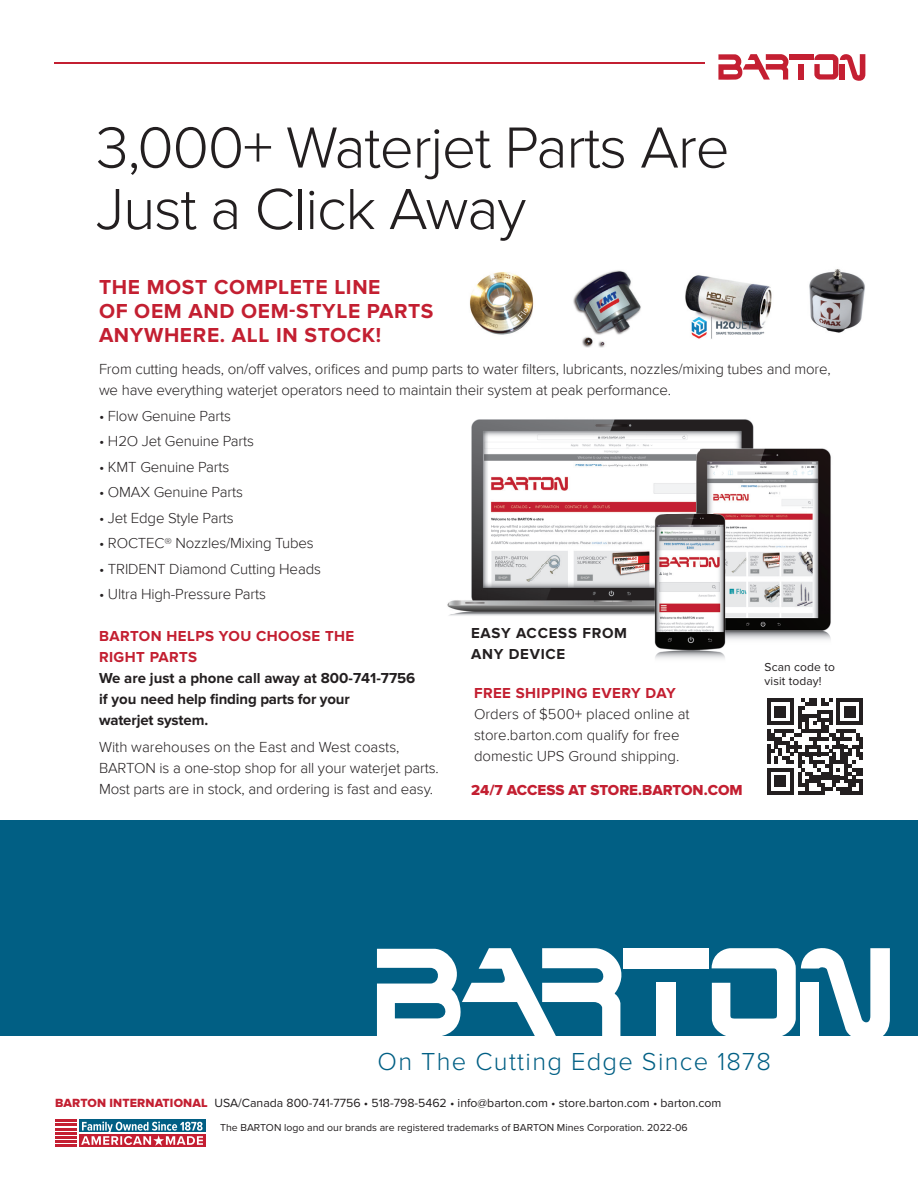
<style>
.page{position:relative;width:918px;height:1188px;background:#fff}
.page>*{position:absolute;margin:0;border:0;box-sizing:border-box;transform-origin:0 0}
.t1{font:300 60px/61.5px "Proxima Nova";letter-spacing:-.02em;color:#231f20}
.t2{font:300 25.5px "Proxima Nova A";letter-spacing:.05em;color:#015f84}
.t3{font:700 21px/24px "Proxima Nova";letter-spacing:.03em;color:#c31f31}
.t4{font:300 15px/21px "Proxima Nova";letter-spacing:-.01em;color:#231f20}
.t5{font:700 15px/21px "Proxima Nova";color:#231f20}
.t6{font:700 15px/21px "Proxima Nova";letter-spacing:.03em;color:#c31f31}
.t7{font:15px "Proxima Nova Extrabld";color:#c31f31}
.t8{font:700 15px/21px "Proxima Nova";letter-spacing:.05em;color:#231f20}
.t9{font:12.3px "Proxima Nova";color:#231f20}
.t10{font:12px/13.5px "Proxima Nova";letter-spacing:.01em;color:#231f20}
.t11{font:10.5px "Proxima Nova";color:#231f20}
.s1{font-family:"Proxima Nova Extrabld";color:#c31f31}
</style>
<div class="page">
<img style="left:447px;top:419px;width:384px;height:240px">
<svg style="left:718px;top:54px;width:71px;height:26px"></svg>
<div style="left:789px;top:54px;width:24px;height:6px;background:#c41f32"></div>
<div style="left:798px;top:64px;width:6px;height:16px;background:#c41f32"></div>
<svg style="left:814px;top:54px;width:51px;height:27px"></svg>
<hr style="left:54px;top:62px;width:650px;height:1px;background:#c31f31">
<hr style="left:55px;top:1136px;width:22px;height:2px;background:#c41f32">
<hr style="left:55px;top:1140px;width:22px;height:3px;background:#c41f32">
<hr style="left:55px;top:1145px;width:22px;height:2px;background:#c41f32">
<hr style="left:55px;top:1120px;width:22px;height:2px;background:#c41f32">
<hr style="left:55px;top:1124px;width:22px;height:2px;background:#c41f32">
<hr style="left:55px;top:1128px;width:22px;height:2px;background:#c41f32">
<hr style="left:55px;top:1132px;width:22px;height:2px;background:#c41f32">
<div style="left:80px;top:1120px;width:126px;height:12px;background:#015f84"></div>
<div style="left:80px;top:1134px;width:126px;height:13px;background:#c41f32"></div>
<svg style="left:81px;top:1121px;width:122px;height:25px"></svg>
<div style="left:0;top:820px;width:918px;height:216px;background:#015f84"></div>
<svg style="left:377px;top:948px;width:255px;height:88px"></svg>
<div style="left:623px;top:948px;width:85px;height:20px;background:#fff"></div>
<div style="left:656px;top:983px;width:19px;height:54px;background:#fff"></div>
<svg style="left:712px;top:948px;width:178px;height:88px"></svg>
<img style="left:469px;top:272px;width:65px;height:63px">
<img style="left:685px;top:275px;width:87px;height:64px">
<img style="left:573px;top:270px;width:68px;height:77px">
<img style="left:809px;top:269px;width:56px;height:64px">
<svg style="left:767px;top:698px;width:96px;height:97px"></svg>
<h1 class="t1" style="left:96px;top:118px;width:635px">3,000+ Waterjet Parts Are<br>Just a Click Away</h1>
<h3 class="t3" style="left:99px;top:275px;width:336px">THE MOST COMPLETE LINE<br>OF OEM AND OEM-STYLE PARTS<br>ANYWHERE. ALL IN STOCK!</h3>
<p class="t4" style="left:99px;top:359px;width:733px">From cutting heads, on/off valves, orifices and pump parts to water filters, lubricants, nozzles/mixing tubes and more, we have everything waterjet operators need to maintain their system at peak performance.</p>
<p class="t4" style="left:99px;top:406px;width:133px">• Flow Genuine Parts</p>
<p class="t4" style="left:99px;top:431px;width:157px">• H2O Jet Genuine Parts</p>
<p class="t4" style="left:99px;top:457px;width:132px">• KMT Genuine Parts</p>
<p class="t4" style="left:99px;top:482px;width:145px">• OMAX Genuine Parts</p>
<p class="t4" style="left:99px;top:508px;width:136px">• Jet Edge Style Parts</p>
<p class="t4" style="left:99px;top:533px;width:216px">• ROCTEC® Nozzles/Mixing Tubes</p>
<p class="t4" style="left:99px;top:559px;width:223px">• TRIDENT Diamond Cutting Heads</p>
<p class="t4" style="left:99px;top:584px;width:169px">• Ultra High-Pressure Parts</p>
<p class="t6" style="left:99px;top:626px;width:257px">BARTON HELPS YOU CHOOSE THE<br>RIGHT PARTS</p>
<p class="t5" style="left:99px;top:668px;width:318px">We are just a phone call away at 800-741-7756 if you need help finding parts for your<br>waterjet system.</p>
<p class="t4" style="left:99px;top:737px;width:341px">With warehouses on the East and West coasts,<br>BARTON is a one-stop shop for all your waterjet parts.<br>Most parts are in stock, and ordering is fast and easy.</p>
<p class="t8" style="left:471px;top:623px;width:158px">EASY ACCESS FROM<br>ANY DEVICE</p>
<p class="t10" style="left:765px;top:661px;width:72px">Scan code to visit today!</p>
<p class="t6" style="left:474px;top:683px;width:203px">FREE SHIPPING EVERY DAY</p>
<p class="t4" style="left:474px;top:704px;width:217px">Orders of $500+ placed online at store.barton.com qualify for free domestic UPS Ground shipping.</p>
<p class="t7" style="left:471px;top:781px;width:273px">24/7 ACCESS AT STORE.BARTON.COM</p>
<h2 class="t2" style="left:378px;top:1046px;width:395px">On The Cutting Edge Since 1878</h2>
<p class="t9" style="left:55px;top:1096px;width:668px"><span class="s1">BARTON INTERNATIONAL</span> USA/Canada 800-741-7756 • 518-798-5462 • info@barton.com • store.barton.com • barton.com</p>
<p class="t11" style="left:220px;top:1121px;width:469px">The BARTON logo and our brands are registered trademarks of BARTON Mines Corporation. 2022-06</p>
</div>
